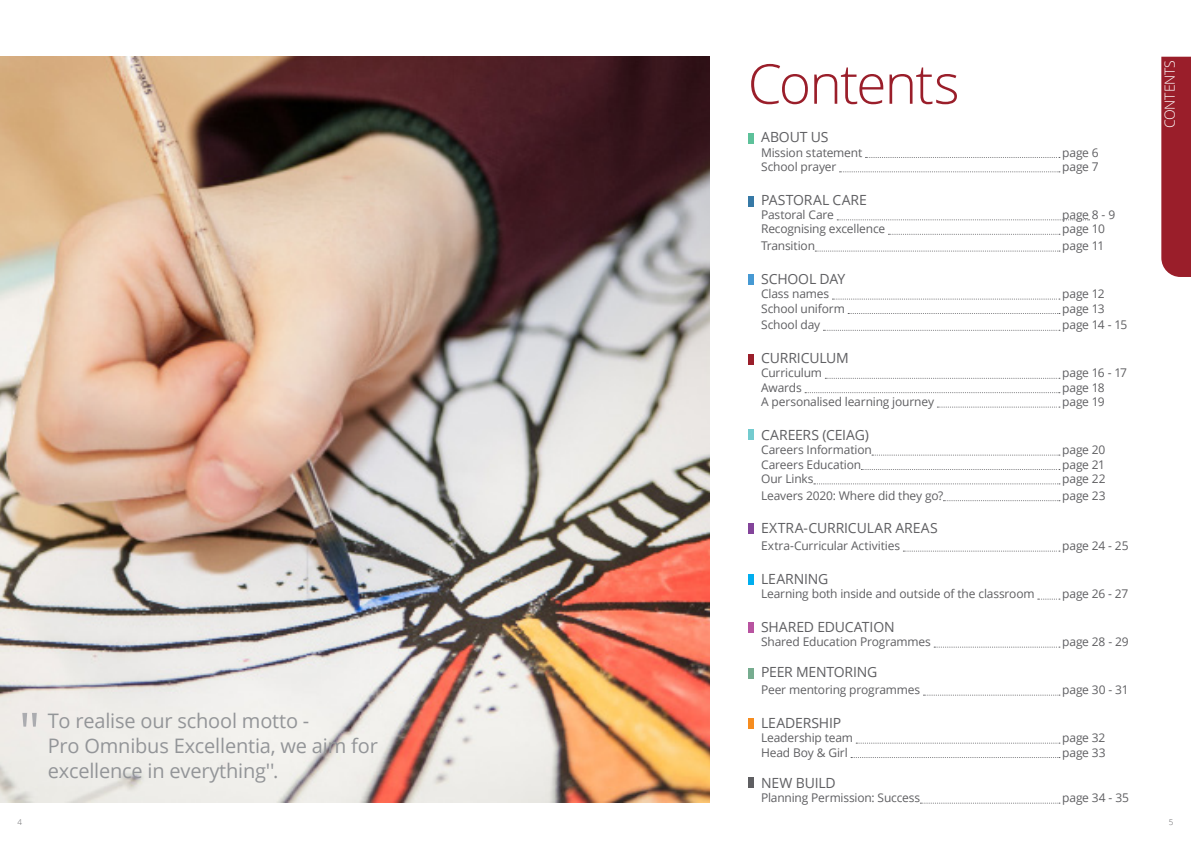
<style>
.page{position:relative;width:1191px;height:842px;background:#fff}
.page>*{position:absolute;margin:0;border:0;box-sizing:border-box;transform-origin:0 0}
.t1{font:300 55px "Open Sans";letter-spacing:-.03em;color:#9a1e2a}
.Quote_Indicators{font:53.3px "Open Sans";color:#abacb0}
.Quote_Indicators-2{font:20px/25px "Open Sans";letter-spacing:-.01em;color:#939598}
.t2{font:14px "Open Sans";letter-spacing:-.01em;color:#5f5f62}
.t3{font:300 14px "Open Sans";color:#fff}
.t4{font:12px "Open Sans";letter-spacing:-.015em;color:#5f5f62}
.t5{font:300 8px "Open Sans";color:#5f5f62}
</style>
<div class="page">
<img style="left:0;top:57px;width:710px;height:745px">
<div style="left:1161px;top:57px;width:30px;height:220px;background:#9a1e2a"></div>
<svg style="left:865px;top:157px;width:195px;height:1px"></svg>
<svg style="left:839px;top:172px;width:221px;height:1px"></svg>
<svg style="left:837px;top:220px;width:252px;height:1px"></svg>
<svg style="left:888px;top:234px;width:172px;height:1px"></svg>
<svg style="left:815px;top:251px;width:245px;height:1px"></svg>
<svg style="left:832px;top:299px;width:228px;height:1px"></svg>
<svg style="left:848px;top:313px;width:212px;height:1px"></svg>
<svg style="left:823px;top:330px;width:237px;height:1px"></svg>
<svg style="left:825px;top:378px;width:235px;height:1px"></svg>
<svg style="left:805px;top:392px;width:255px;height:1px"></svg>
<svg style="left:937px;top:407px;width:123px;height:1px"></svg>
<svg style="left:872px;top:455px;width:188px;height:1px"></svg>
<svg style="left:861px;top:469px;width:199px;height:1px"></svg>
<svg style="left:814px;top:484px;width:246px;height:1px"></svg>
<svg style="left:943px;top:500px;width:117px;height:1px"></svg>
<svg style="left:903px;top:551px;width:157px;height:1px"></svg>
<svg style="left:1037px;top:599px;width:23px;height:1px"></svg>
<svg style="left:934px;top:647px;width:126px;height:1px"></svg>
<svg style="left:923px;top:695px;width:137px;height:1px"></svg>
<svg style="left:856px;top:743px;width:204px;height:1px"></svg>
<svg style="left:851px;top:757px;width:209px;height:1px"></svg>
<svg style="left:920px;top:803px;width:140px;height:1px"></svg>
<div style="left:747px;top:133px;width:6px;height:11px;background:#5dc19a"></div>
<div style="left:747px;top:196px;width:6px;height:11px;background:#3679a6"></div>
<div style="left:747px;top:274px;width:6px;height:11px;background:#4699d3"></div>
<div style="left:747px;top:354px;width:6px;height:11px;background:#9a1e2a"></div>
<div style="left:747px;top:429px;width:6px;height:11px;background:#73cbcf"></div>
<div style="left:747px;top:523px;width:6px;height:11px;background:#83449a"></div>
<div style="left:747px;top:622px;width:6px;height:11px;background:#b853a0"></div>
<div style="left:747px;top:668px;width:6px;height:11px;background:#76ac8f"></div>
<div style="left:747px;top:574px;width:6px;height:11px;background:#00aeef"></div>
<div style="left:747px;top:718px;width:6px;height:11px;background:#f68c1f"></div>
<div style="left:747px;top:777px;width:6px;height:11px;background:#5f5f62"></div>
<p class="Quote_Indicators" style="left:19px;top:695px;width:23px">"</p>
<p class="Quote_Indicators-2" style="left:48px;top:708px;width:263px">To realise our school motto -</p>
<p class="Quote_Indicators-2" style="left:48px;top:733px;width:331px">Pro Omnibus Excellentia, we aim for excellence in everything''.</p>
<p class="t1" style="left:747px;top:46px;width:213px">Contents</p>
<p class="t3" style="left:1160px;top:128px;width:70px;rotate:-90deg">CONTENTS</p>
<p class="t2" style="left:761px;top:127px;width:69px">ABOUT US</p>
<p class="t4" style="left:761px;top:144px;width:103px">Mission statement</p>
<p class="t4" style="left:1062px;top:144px;width:38px">page 6</p>
<p class="t4" style="left:761px;top:158px;width:77px">School prayer</p>
<p class="t4" style="left:1062px;top:158px;width:38px">page 7</p>
<p class="t2" style="left:761px;top:190px;width:107px">PASTORAL CARE</p>
<p class="t4" style="left:761px;top:206px;width:74px">Pastoral Care</p>
<p class="t4" style="left:1062px;top:206px;width:54px">page 8 - 9</p>
<p class="t4" style="left:761px;top:221px;width:126px">Recognising excellence</p>
<p class="t4" style="left:1062px;top:221px;width:44px">page 10</p>
<p class="t4" style="left:761px;top:238px;width:55px">Transition</p>
<p class="t4" style="left:1062px;top:238px;width:44px">page 11</p>
<p class="t2" style="left:761px;top:269px;width:86px">SCHOOL DAY</p>
<p class="t4" style="left:761px;top:286px;width:70px">Class names</p>
<p class="t4" style="left:1062px;top:286px;width:44px">page 12</p>
<p class="t4" style="left:761px;top:300px;width:85px">School uniform</p>
<p class="t4" style="left:1062px;top:300px;width:44px">page 13</p>
<p class="t4" style="left:761px;top:317px;width:61px">School day</p>
<p class="t4" style="left:1062px;top:317px;width:66px">page 14 - 15</p>
<p class="t2" style="left:761px;top:348px;width:89px">CURRICULUM</p>
<p class="t4" style="left:761px;top:365px;width:62px">Curriculum</p>
<p class="t4" style="left:1062px;top:365px;width:66px">page 16 - 17</p>
<p class="t4" style="left:761px;top:379px;width:42px">Awards</p>
<p class="t4" style="left:1062px;top:379px;width:44px">page 18</p>
<p class="t4" style="left:761px;top:394px;width:174px">A personalised learning journey</p>
<p class="t4" style="left:1062px;top:394px;width:44px">page 19</p>
<p class="t2" style="left:761px;top:425px;width:109px">CAREERS (CEIAG)</p>
<p class="t4" style="left:761px;top:442px;width:112px">Careers Information</p>
<p class="t4" style="left:1062px;top:442px;width:45px">page 20</p>
<p class="t4" style="left:761px;top:456px;width:101px">Careers Education</p>
<p class="t4" style="left:1062px;top:456px;width:44px">page 21</p>
<p class="t4" style="left:761px;top:470px;width:54px">Our Links</p>
<p class="t4" style="left:1062px;top:470px;width:45px">page 22</p>
<p class="t4" style="left:761px;top:487px;width:184px">Leavers 2020: Where did they go?</p>
<p class="t4" style="left:1062px;top:487px;width:45px">page 23</p>
<p class="t2" style="left:761px;top:519px;width:178px">EXTRA-CURRICULAR AREAS</p>
<p class="t4" style="left:761px;top:538px;width:140px">Extra-Curricular Activities</p>
<p class="t4" style="left:1062px;top:538px;width:68px">page 24 - 25</p>
<p class="t2" style="left:761px;top:569px;width:69px">LEARNING</p>
<p class="t4" style="left:761px;top:586px;width:275px">Learning both inside and outside of the classroom</p>
<p class="t4" style="left:1062px;top:586px;width:68px">page 26 - 27</p>
<p class="t2" style="left:761px;top:617px;width:135px">SHARED EDUCATION</p>
<p class="t4" style="left:761px;top:634px;width:171px">Shared Education Programmes</p>
<p class="t4" style="left:1062px;top:634px;width:68px">page 28 - 29</p>
<p class="t2" style="left:761px;top:663px;width:118px">PEER MENTORING</p>
<p class="t4" style="left:761px;top:682px;width:161px">Peer mentoring programmes</p>
<p class="t4" style="left:1062px;top:682px;width:68px">page 30 - 31</p>
<p class="t2" style="left:761px;top:713px;width:81px">LEADERSHIP</p>
<p class="t4" style="left:761px;top:730px;width:93px">Leadership team</p>
<p class="t4" style="left:1062px;top:730px;width:45px">page 32</p>
<p class="t4" style="left:761px;top:744px;width:88px">Head Boy &amp; Girl</p>
<p class="t4" style="left:1062px;top:744px;width:45px">page 33</p>
<p class="t2" style="left:761px;top:773px;width:76px">NEW BUILD</p>
<p class="t4" style="left:761px;top:790px;width:160px">Planning Permission: Success</p>
<p class="t4" style="left:1062px;top:790px;width:68px">page 34 - 35</p>
<p class="t5" style="left:18px;top:817px;width:6px">4</p>
<p class="t5" style="left:1168px;top:817px;width:6px">5</p>
</div>
